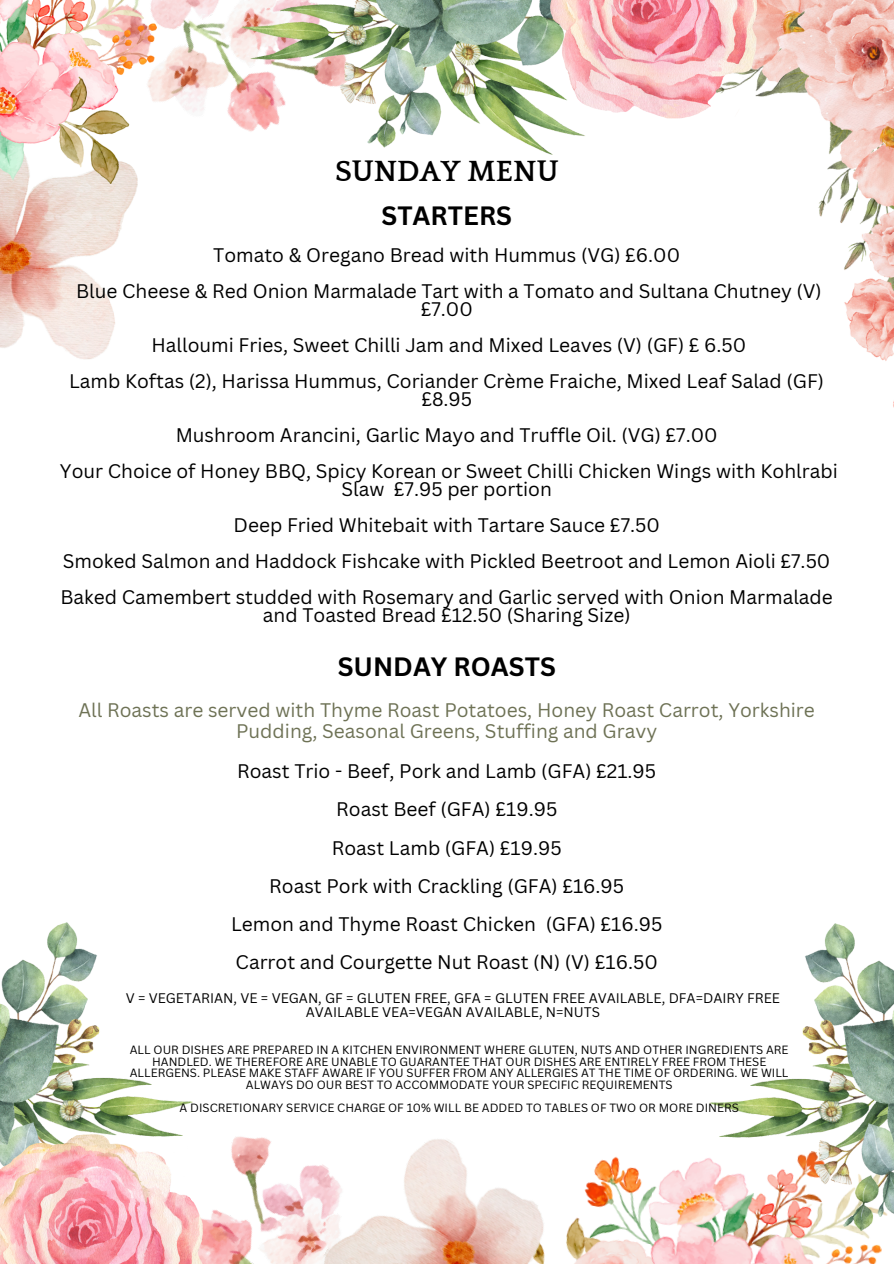
<style>
.page{position:relative;width:894px;height:1264px;background:#fff}
.page>*{position:absolute;margin:0;border:0;box-sizing:border-box;transform-origin:0 0}
.t1{font:700 30px "Quattrocento";color:#000}
.t2{font:700 25.8px "Canva Sans";color:#000}
.t3{font:19.2px/38.2px "Canva Sans";color:#000;text-align:center}
.t4{font:19.2px/21.3px "Canva Sans";color:#6e7255;text-align:center}
.t5{font:13.5px/13.5px "Canva Sans";color:#000;text-align:center}
.t6{font:11.7px/11.7px "Canva Sans";color:#000;text-align:center}
</style>
<div class="page">
<img style="left:757px;top:0;width:136px;height:361px">
<img style="left:157px;top:0;width:84px;height:127px">
<img style="left:0;top:183px;width:138px;height:176px">
<img style="left:0;top:0;width:157px;height:183px">
<img style="left:621px;top:1158px;width:261px;height:105px">
<img style="left:205px;top:1136px;width:92px;height:127px">
<img style="left:297px;top:1139px;width:324px;height:124px">
<img style="left:709px;top:923px;width:184px;height:315px">
<img style="left:241px;top:0;width:344px;height:154px">
<img style="left:550px;top:0;width:207px;height:121px">
<img style="left:0;top:922px;width:193px;height:212px">
<img style="left:0;top:1134px;width:205px;height:129px">
<h3 class="t1" style="left:335px;top:156px;width:225px">SUNDAY MENU</h3>
<h3 class="t2" style="left:381px;top:197px;width:132px">STARTERS</h3>
<h3 class="t3" style="left:213px;top:235px;width:468px">Tomato &amp; Oregano Bread with Hummus (VG) £6.00</h3>
<h3 class="t3" style="left:76px;top:281px;width:747px;line-height:18px">Blue Cheese &amp; Red Onion Marmalade Tart with a Tomato and Sultana Chutney (V) £7.00</h3>
<h3 class="t3" style="left:151px;top:325px;width:596px">Halloumi Fries, Sweet Chilli Jam and Mixed Leaves (V) (GF) £ 6.50</h3>
<h3 class="t3" style="left:69px;top:371px;width:756px;line-height:18px">Lamb Koftas (2), Harissa Hummus, Coriander Crème Fraiche, Mixed Leaf Salad (GF) £8.95</h3>
<h3 class="t3" style="left:176px;top:415px;width:543px">Mushroom Arancini, Garlic Mayo and Truffle Oil. (VG) £7.00</h3>
<h3 class="t3" style="left:60px;top:461px;width:779px;line-height:18px">Your Choice of Honey BBQ, Spicy Korean or Sweet Chilli Chicken Wings with Kohlrabi<br>Slaw £7.95 per portion</h3>
<h2 class="t3" style="left:233px;top:505px;width:427px">Deep Fried Whitebait with Tartare Sauce £7.50</h2>
<h3 class="t3" style="left:63px;top:541px;width:768px">Smoked Salmon and Haddock Fishcake with Pickled Beetroot and Lemon Aioli £7.50</h3>
<p class="t3" style="left:60px;top:587px;width:773px;line-height:18px">Baked Camembert studded with Rosemary and Garlic served with Onion Marmalade and Toasted Bread £12.50 (Sharing Size)</p>
<p class="t2" style="left:337px;top:648px;width:220px">SUNDAY ROASTS</p>
<h4 class="t4" style="left:78px;top:698px;width:737px">All Roasts are served with Thyme Roast Potatoes, Honey Roast Carrot, Yorkshire<br>Pudding, Seasonal Greens, Stuffing and Gravy</h4>
<p class="t3" style="left:231px;top:751px;width:432px">Roast Trio - Beef, Pork and Lamb (GFA) £21.95<br>Roast Beef (GFA) £19.95<br>Roast Lamb (GFA) £19.95<br>Roast Pork with Crackling (GFA) £16.95<br>Lemon and Thyme Roast Chicken (GFA) £16.95<br>Carrot and Courgette Nut Roast (N) (V) £16.50</p>
<p class="t5" style="left:126px;top:991px;width:655px">V = VEGETARIAN, VE = VEGAN, GF = GLUTEN FREE, GFA = GLUTEN FREE AVAILABLE, DFA=DAIRY FREE<br>AVAILABLE VEA=VEGAN AVAILABLE, N=NUTS</p>
<p class="t6" style="left:130px;top:1043px;width:660px">ALL OUR DISHES ARE PREPARED IN A KITCHEN ENVIRONMENT WHERE GLUTEN, NUTS AND OTHER INGREDIENTS ARE HANDLED. WE THEREFORE ARE UNABLE TO GUARANTEE THAT OUR DISHES ARE ENTIRELY FREE FROM THESE ALLERGENS. PLEASE MAKE STAFF AWARE IF YOU SUFFER FROM ANY ALLERGIES AT THE TIME OF ORDERING. WE WILL ALWAYS DO OUR BEST TO ACCOMMODATE YOUR SPECIFIC REQUIREMENTS</p>
<p class="t6" style="left:179px;top:1101px;width:560px">A DISCRETIONARY SERVICE CHARGE OF 10% WILL BE ADDED TO TABLES OF TWO OR MORE DINERS</p>
</div>
